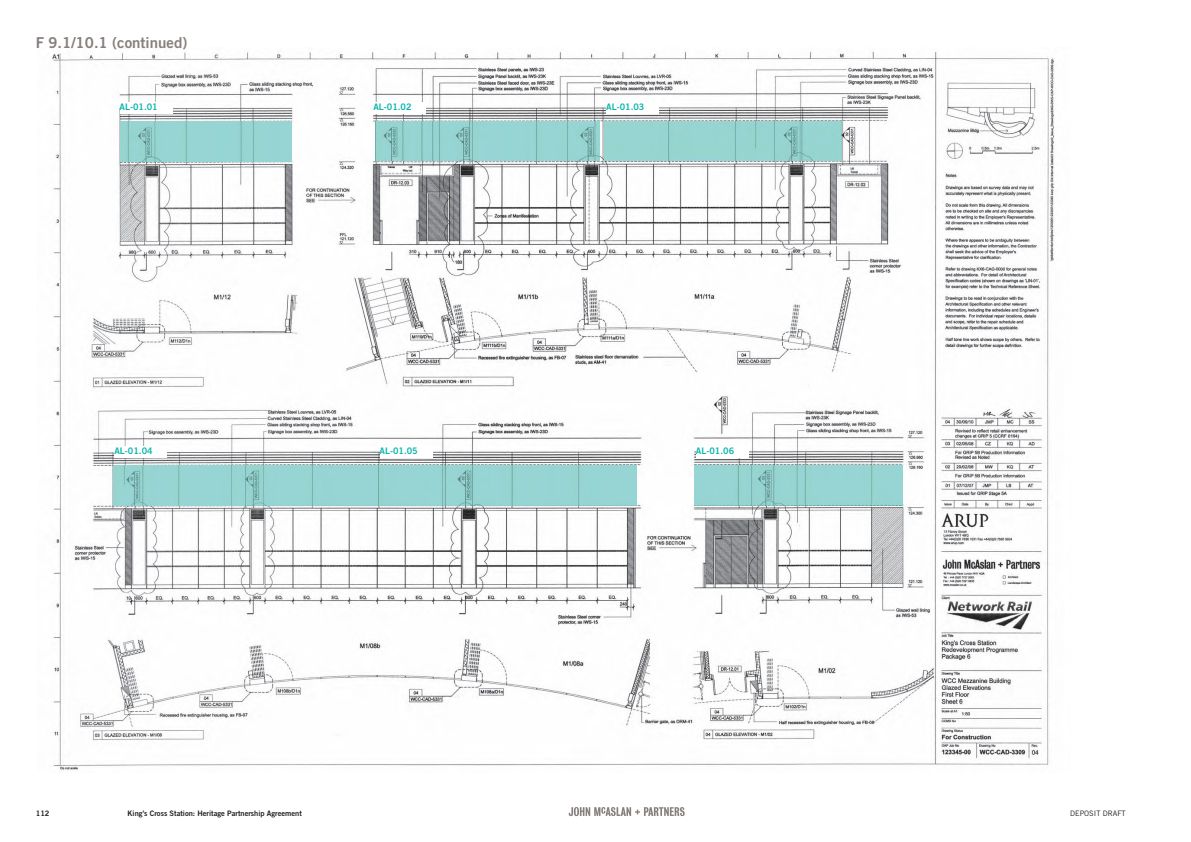
<style>
.page{position:relative;width:1191px;height:842px;background:#fff}
.page>*{position:absolute;margin:0;border:0;box-sizing:border-box;transform-origin:0 0}
.t1{font:15px "Trade Gothic Bold Two";color:#867f7c}
.t2{font:9px "Trade Gothic Bold Two";color:#08b5ac}
.t3{font:7.5px "Trade Gothic Bold Two";color:#231f20}
.t4{font:7.5px "Trade Gothic";color:#231f20}
</style>
<div class="page">
<svg style="left:568px;top:807px;width:116px;height:9px"></svg>
<img style="left:52px;top:51px;width:1003px;height:719px">
<img style="left:120px;top:122px;width:172px;height:39px">
<img style="left:375px;top:122px;width:225px;height:39px">
<div style="left:119px;top:103px;width:53px;height:11px;background:#fff"></div>
<div style="left:373px;top:103px;width:53px;height:11px;background:#fff"></div>
<div style="left:605px;top:122px;width:236px;height:39px;background:#97d5d0"></div>
<div style="left:606px;top:103px;width:53px;height:11px;background:#fff"></div>
<img style="left:113px;top:466px;width:524px;height:39px">
<div style="left:114px;top:447px;width:53px;height:11px;background:#fff"></div>
<div style="left:379px;top:447px;width:53px;height:11px;background:#fff"></div>
<img style="left:694px;top:466px;width:208px;height:39px">
<div style="left:696px;top:447px;width:53px;height:11px;background:#fff"></div>
<h1 class="t1" style="left:36px;top:33px;width:153px">F 9.1/10.1 (continued)</h1>
<p class="t2" style="left:119px;top:101px;width:40px">AL-01.01</p>
<p class="t2" style="left:373px;top:101px;width:40px">AL-01.02</p>
<p class="t2" style="left:606px;top:101px;width:40px">AL-01.03</p>
<p class="t2" style="left:114px;top:445px;width:40px">AL-01.04</p>
<p class="t2" style="left:379px;top:445px;width:40px">AL-01.05</p>
<p class="t2" style="left:696px;top:445px;width:40px">AL-01.06</p>
<p class="t3" style="left:36px;top:809px;width:15px">112</p>
<p class="t3" style="left:128px;top:809px;width:176px">King’s Cross Station: Heritage Partnership Agreement</p>
<p class="t4" style="left:1070px;top:809px;width:57px">DEPOSIT DRAFT</p>
</div>
